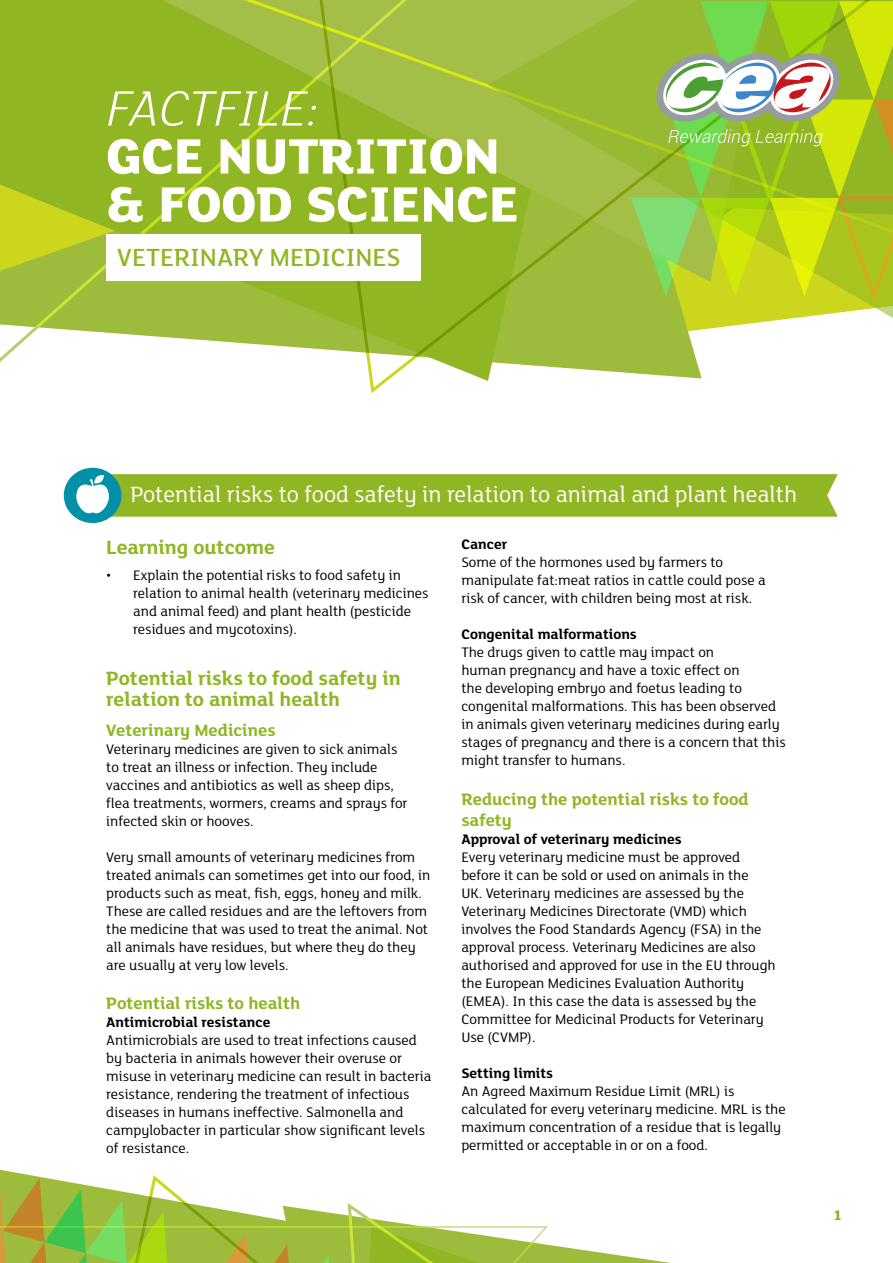
<style>
.page{position:relative;width:893px;height:1263px;background:#fff}
.page>*{position:absolute;margin:0;border:0;box-sizing:border-box;transform-origin:0 0}
.t1{font:800 54px/48px "FS Lola";color:#fff}
.t2{font:italic 300 54px "FS Lola";color:#fff}
.t3{font:500 27px "FS Lola";color:#90b623}
.t4{font:24px "FS Lola";color:#fff}
.t5{font:700 21px/21px "FS Lola";color:#90b623}
.t6{font:700 18px/21.6px "FS Lola";color:#90b623}
.t7{font:15px/18px "FS Lola";color:#000}
.t8{font:700 15px "FS Lola";color:#000}
.t9{font:700 15px "FS Lola";color:#90b623}
</style>
<div class="page">
<svg style="left:0;top:1169px;width:671px;height:94px"></svg>
<svg style="left:0;top:0;width:313px;height:362px;background:#9fbf39"></svg>
<svg style="left:313px;top:0;width:580px;height:393px"></svg>
<div style="left:106px;top:234px;width:315px;height:47px;background:#fff"></div>
<svg style="left:631px;top:1px;width:262px;height:301px;background:#a9c93c"></svg>
<div style="left:64px;top:468px;width:57px;height:55px;background:#0090a7;border-radius:50%"></div>
<svg style="left:76px;top:474px;width:762px;height:43px;background:#90b730"></svg>
<h1 class="t2" style="left:106px;top:73px;width:214px">FACTFILE:</h1>
<h1 class="t1" style="left:106px;top:129px;width:414px">GCE NUTRITION &amp; FOOD SCIENCE</h1>
<h2 class="t3" style="left:117px;top:240px;width:285px">VETERINARY MEDICINES</h2>
<h3 class="t4" style="left:130px;top:478px;width:668px">Potential risks to food safety in relation to animal and plant health</h3>
<h3 class="t5" style="left:106px;top:535px;width:170px">Learning outcome</h3>
<p class="t7" style="left:133px;top:566px;width:297px;text-indent:-27px">• Explain the potential risks to food safety in relation to animal health (veterinary medicines and animal feed) and plant health (pesticide residues and mycotoxins).</p>
<h3 class="t5" style="left:106px;top:666px;width:296px">Potential risks to food safety in relation to animal health</h3>
<p class="t6" style="left:106px;top:718px;width:171px">Veterinary Medicines</p>
<p class="t7" style="left:106px;top:739px;width:303px">Veterinary medicines are given to sick animals to treat an illness or infection. They include vaccines and antibiotics as well as sheep dips, flea treatments, wormers, creams and sprays for infected skin or hooves.</p>
<p class="t7" style="left:106px;top:847px;width:326px">Very small amounts of veterinary medicines from treated animals can sometimes get into our food, in products such as meat, fish, eggs, honey and milk.<br>These are called residues and are the leftovers from the medicine that was used to treat the animal. Not all animals have residues, but where they do they are usually at very low levels.</p>
<p class="t6" style="left:106px;top:992px;width:195px">Potential risks to health</p>
<p class="t8" style="left:106px;top:1012px;width:166px">Antimicrobial resistance</p>
<p class="t7" style="left:106px;top:1031px;width:326px">Antimicrobials are used to treat infections caused by bacteria in animals however their overuse or misuse in veterinary medicine can result in bacteria resistance, rendering the treatment of infectious diseases in humans ineffective. Salmonella and campylobacter in particular show significant levels of resistance.</p>
<p class="t8" style="left:461px;top:534px;width:47px">Cancer</p>
<p class="t7" style="left:461px;top:553px;width:306px">Some of the hormones used by farmers to manipulate fat:meat ratios in cattle could pose a risk of cancer, with children being most at risk.</p>
<p class="t8" style="left:461px;top:624px;width:177px">Congenital malformations</p>
<p class="t7" style="left:461px;top:643px;width:326px">The drugs given to cattle may impact on<br>human pregnancy and have a toxic effect on<br>the developing embryo and foetus leading to congenital malformations. This has been observed in animals given veterinary medicines during early stages of pregnancy and there is a concern that this might transfer to humans.</p>
<p class="t6" style="left:461px;top:787px;width:289px">Reducing the potential risks to food safety</p>
<p class="t8" style="left:461px;top:829px;width:222px">Approval of veterinary medicines</p>
<p class="t7" style="left:461px;top:848px;width:316px">Every veterinary medicine must be approved before it can be sold or used on animals in the<br>UK. Veterinary medicines are assessed by the Veterinary Medicines Directorate (VMD) which involves the Food Standards Agency (FSA) in the approval process. Veterinary Medicines are also authorised and approved for use in the EU through the European Medicines Evaluation Authority (EMEA). In this case the data is assessed by the Committee for Medicinal Products for Veterinary Use (CVMP).</p>
<p class="t8" style="left:461px;top:1063px;width:93px">Setting limits</p>
<p class="t7" style="left:461px;top:1082px;width:326px">An Agreed Maximum Residue Limit (MRL) is calculated for every veterinary medicine. MRL is the maximum concentration of a residue that is legally permitted or acceptable in or on a food.</p>
<p class="t9" style="left:834px;top:1205px;width:10px">1</p>
</div>
